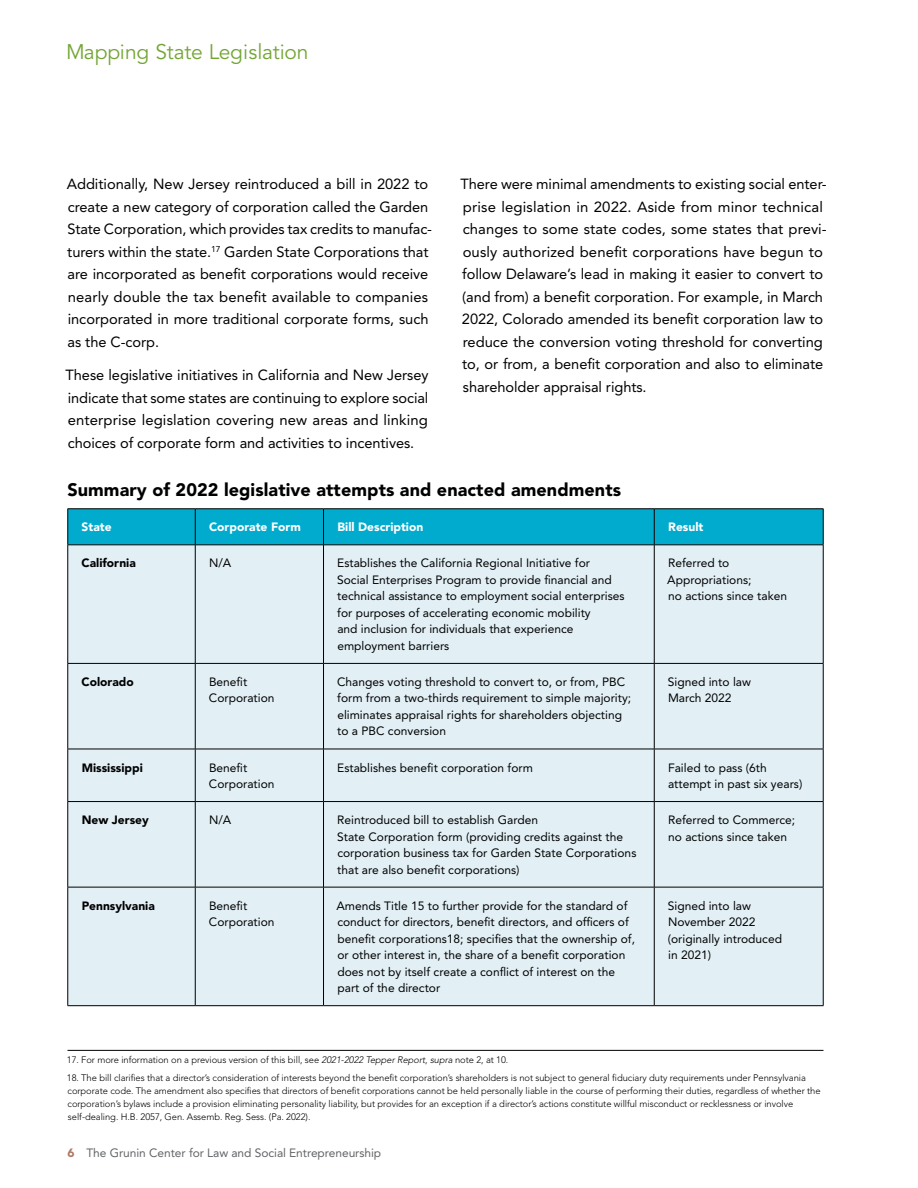
<style>
.page{position:relative;width:918px;height:1188px;background:#fff}
.page>*{position:absolute;margin:0;border:0;box-sizing:border-box;transform-origin:0 0}
.H4_Bold_Head{font:21px "Avenir LT Std";letter-spacing:-.015em;color:#73a534}
.H4_Bold_Head-2{font:900 18px "Avenir LT Std";letter-spacing:.005em;color:#000}
.Text_No_Indent{font:14.7px/22.5px "Avenir LT Std";letter-spacing:-.005em;color:#000}
.P5-Table_Text{font:12px/16.5px "Avenir LT Std";color:#000}
.P5-Table_Text-2{font:900 12px "Avenir LT Std";color:#000}
.t1{font:12px "Avenir LT Std";letter-spacing:-.005em;color:#636466}
.P5-Table_Text-3{font:900 12px "Avenir LT Std";color:#fff}
.P6-Footnote{font:300 9.3px/13.2px "Avenir LT Std";letter-spacing:-.005em;color:#000}
.s1{font-style:italic}
.s2{font-weight:900;color:#b17865}
</style>
<div class="page">
<hr style="left:68px;top:1050px;width:756px;height:1px;background:#000">
<div style="left:68px;top:509px;width:755px;height:36px;background:#00abce"></div>
<div style="left:68px;top:546px;width:755px;height:459px;background:#e2f0f6"></div>
<hr style="left:68px;top:508px;width:127px;height:1px;background:#000">
<hr style="left:67px;top:509px;width:1px;height:36px;background:#000">
<hr style="left:195px;top:508px;width:129px;height:1px;background:#000">
<hr style="left:195px;top:509px;width:1px;height:36px;background:#000">
<hr style="left:324px;top:508px;width:330px;height:1px;background:#000">
<hr style="left:323px;top:509px;width:1px;height:36px;background:#000">
<hr style="left:654px;top:508px;width:169px;height:1px;background:#000">
<hr style="left:654px;top:509px;width:1px;height:36px;background:#000">
<hr style="left:823px;top:509px;width:1px;height:36px;background:#000">
<hr style="left:68px;top:545px;width:127px;height:1px;background:#000">
<hr style="left:67px;top:545px;width:1px;height:118px;background:#000">
<hr style="left:195px;top:545px;width:129px;height:1px;background:#000">
<hr style="left:195px;top:545px;width:1px;height:118px;background:#000">
<hr style="left:324px;top:545px;width:330px;height:1px;background:#000">
<hr style="left:323px;top:545px;width:1px;height:118px;background:#000">
<hr style="left:654px;top:545px;width:169px;height:1px;background:#000">
<hr style="left:654px;top:545px;width:1px;height:118px;background:#000">
<hr style="left:823px;top:545px;width:1px;height:118px;background:#000">
<hr style="left:68px;top:663px;width:127px;height:1px;background:#000">
<hr style="left:67px;top:664px;width:1px;height:85px;background:#000">
<hr style="left:195px;top:663px;width:129px;height:1px;background:#000">
<hr style="left:195px;top:664px;width:1px;height:85px;background:#000">
<hr style="left:324px;top:663px;width:330px;height:1px;background:#000">
<hr style="left:323px;top:664px;width:1px;height:85px;background:#000">
<hr style="left:654px;top:663px;width:169px;height:1px;background:#000">
<hr style="left:654px;top:664px;width:1px;height:85px;background:#000">
<hr style="left:823px;top:664px;width:1px;height:85px;background:#000">
<hr style="left:68px;top:749px;width:127px;height:1px;background:#000">
<hr style="left:67px;top:749px;width:1px;height:52px;background:#000">
<hr style="left:195px;top:749px;width:129px;height:1px;background:#000">
<hr style="left:195px;top:749px;width:1px;height:52px;background:#000">
<hr style="left:324px;top:749px;width:330px;height:1px;background:#000">
<hr style="left:323px;top:749px;width:1px;height:52px;background:#000">
<hr style="left:654px;top:749px;width:169px;height:1px;background:#000">
<hr style="left:654px;top:749px;width:1px;height:52px;background:#000">
<hr style="left:823px;top:749px;width:1px;height:52px;background:#000">
<hr style="left:68px;top:801px;width:127px;height:1px;background:#000">
<hr style="left:67px;top:802px;width:1px;height:85px;background:#000">
<hr style="left:195px;top:801px;width:129px;height:1px;background:#000">
<hr style="left:195px;top:802px;width:1px;height:85px;background:#000">
<hr style="left:324px;top:801px;width:330px;height:1px;background:#000">
<hr style="left:323px;top:802px;width:1px;height:85px;background:#000">
<hr style="left:654px;top:801px;width:169px;height:1px;background:#000">
<hr style="left:654px;top:802px;width:1px;height:85px;background:#000">
<hr style="left:823px;top:802px;width:1px;height:85px;background:#000">
<hr style="left:68px;top:887px;width:127px;height:1px;background:#000">
<hr style="left:67px;top:887px;width:1px;height:118px;background:#000">
<hr style="left:195px;top:887px;width:129px;height:1px;background:#000">
<hr style="left:195px;top:887px;width:1px;height:118px;background:#000">
<hr style="left:324px;top:887px;width:330px;height:1px;background:#000">
<hr style="left:323px;top:887px;width:1px;height:118px;background:#000">
<hr style="left:654px;top:887px;width:169px;height:1px;background:#000">
<hr style="left:654px;top:887px;width:1px;height:118px;background:#000">
<hr style="left:823px;top:887px;width:1px;height:118px;background:#000">
<hr style="left:68px;top:1005px;width:127px;height:1px;background:#000">
<hr style="left:195px;top:1005px;width:129px;height:1px;background:#000">
<hr style="left:324px;top:1005px;width:330px;height:1px;background:#000">
<hr style="left:654px;top:1005px;width:169px;height:1px;background:#000">
<p class="H4_Bold_Head" style="left:66px;top:40px;width:244px">Mapping State Legislation</p>
<p class="Text_No_Indent" style="left:67px;top:173px;width:367px">Additionally, New Jersey reintroduced a bill in 2022 to create a new category of corporation called the Garden State Corporation, which provides tax credits to manufac&shy;turers within the state.<sup>17</sup> Garden State Corporations that are incorporated as benefit corporations would receive nearly double the tax benefit available to companies incorporated in more traditional corporate forms, such as the C-corp.</p>
<p class="Text_No_Indent" style="left:66px;top:364px;width:364px;text-align:justify">These legislative initiatives in California and New Jersey indicate that some states are continuing to explore social enterprise legislation covering new areas and linking choices of corporate form and activities to incentives.</p>
<p class="Text_No_Indent" style="left:460px;top:173px;width:368px">There were minimal amendments to existing social enter&shy;prise legislation in 2022. Aside from minor technical changes to some state codes, some states that previ&shy;ously authorized benefit corporations have begun to follow Delaware’s lead in making it easier to convert to (and from) a benefit corporation. For example, in March 2022, Colorado amended its benefit corporation law to reduce the conversion voting threshold for converting to, or from, a benefit corporation and also to eliminate shareholder appraisal rights.</p>
<p class="H4_Bold_Head-2" style="left:67px;top:479px;width:555px">Summary of 2022 legislative attempts and enacted amendments</p>
<p class="P5-Table_Text-3" style="left:82px;top:520px;width:31px">State</p>
<p class="P5-Table_Text-3" style="left:209px;top:520px;width:93px">Corporate Form</p>
<p class="P5-Table_Text-3" style="left:337px;top:520px;width:87px">Bill Description</p>
<p class="P5-Table_Text-3" style="left:668px;top:520px;width:37px">Result</p>
<p class="P5-Table_Text-2" style="left:82px;top:556px;width:56px">California</p>
<p class="P5-Table_Text" style="left:209px;top:555px;width:24px">N/A</p>
<p class="P5-Table_Text" style="left:337px;top:555px;width:289px">Establishes the California Regional Initiative for<br>Social Enterprises Program to provide financial and technical assistance to employment social enterprises for purposes of accelerating economic mobility<br>and inclusion for individuals that experience employment barriers</p>
<p class="P5-Table_Text" style="left:667px;top:555px;width:121px">Referred to<br>Appropriations;<br>no actions since taken</p>
<p class="P5-Table_Text-2" style="left:82px;top:675px;width:54px">Colorado</p>
<p class="P5-Table_Text" style="left:209px;top:674px;width:67px">Benefit<br>Corporation</p>
<p class="P5-Table_Text" style="left:337px;top:674px;width:296px">Changes voting threshold to convert to, or from, PBC form from a two-thirds requirement to simple majority; eliminates appraisal rights for shareholders objecting to a PBC conversion</p>
<p class="P5-Table_Text" style="left:668px;top:674px;width:85px">Signed into law<br>March 2022</p>
<p class="P5-Table_Text-2" style="left:82px;top:760px;width:63px">Mississippi</p>
<p class="P5-Table_Text" style="left:209px;top:759px;width:67px">Benefit<br>Corporation</p>
<p class="P5-Table_Text" style="left:337px;top:759px;width:197px">Establishes benefit corporation form</p>
<p class="P5-Table_Text" style="left:668px;top:759px;width:136px">Failed to pass (6th attempt in past six years)</p>
<p class="P5-Table_Text-2" style="left:82px;top:813px;width:69px">New Jersey</p>
<p class="P5-Table_Text" style="left:209px;top:812px;width:24px">N/A</p>
<p class="P5-Table_Text" style="left:337px;top:812px;width:202px">Reintroduced bill to establish Garden</p>
<p class="P5-Table_Text" style="left:337px;top:828px;width:301px">State Corporation form (providing credits against the corporation business tax for Garden State Corporations that are also benefit corporations)</p>
<p class="P5-Table_Text" style="left:668px;top:812px;width:129px">Referred to Commerce; no actions since taken</p>
<p class="P5-Table_Text-2" style="left:82px;top:898px;width:75px">Pennsylvania</p>
<p class="P5-Table_Text" style="left:209px;top:897px;width:67px">Benefit<br>Corporation</p>
<p class="P5-Table_Text" style="left:336px;top:897px;width:300px">Amends Title 15 to further provide for the standard of conduct for directors, benefit directors, and officers of benefit corporations18; specifies that the ownership of, or other interest in, the share of a benefit corporation does not by itself create a conflict of interest on the part of the director</p>
<p class="P5-Table_Text" style="left:668px;top:897px;width:116px">Signed into law<br>November 2022 (originally introduced in 2021)</p>
<p class="P6-Footnote" style="left:67px;top:1054px;width:443px">17. For more information on a previous version of this bill, see <span class="s1">2021-2022 Tepper Report</span>, <span class="s1">supra</span> note 2, at 10.</p>
<p class="P6-Footnote" style="left:67px;top:1071px;width:755px">18. The bill clarifies that a director’s consideration of interests beyond the benefit corporation’s shareholders is not subject to general fiduciary duty requirements under Pennsylvania corporate code. The amendment also specifies that directors of benefit corporations cannot be held personally liable in the course of performing their duties, regardless of whether the corporation’s bylaws include a provision eliminating personality liability, but provides for an exception if a director’s actions constitute willful misconduct or recklessness or involve self-dealing. H.B. 2057, Gen. Assemb. Reg. Sess. (Pa. 2022).</p>
<p class="t1" style="left:68px;top:1145px;width:315px"><span class="s2">6</span> The Grunin Center for Law and Social Entrepreneurship</p>
</div>
